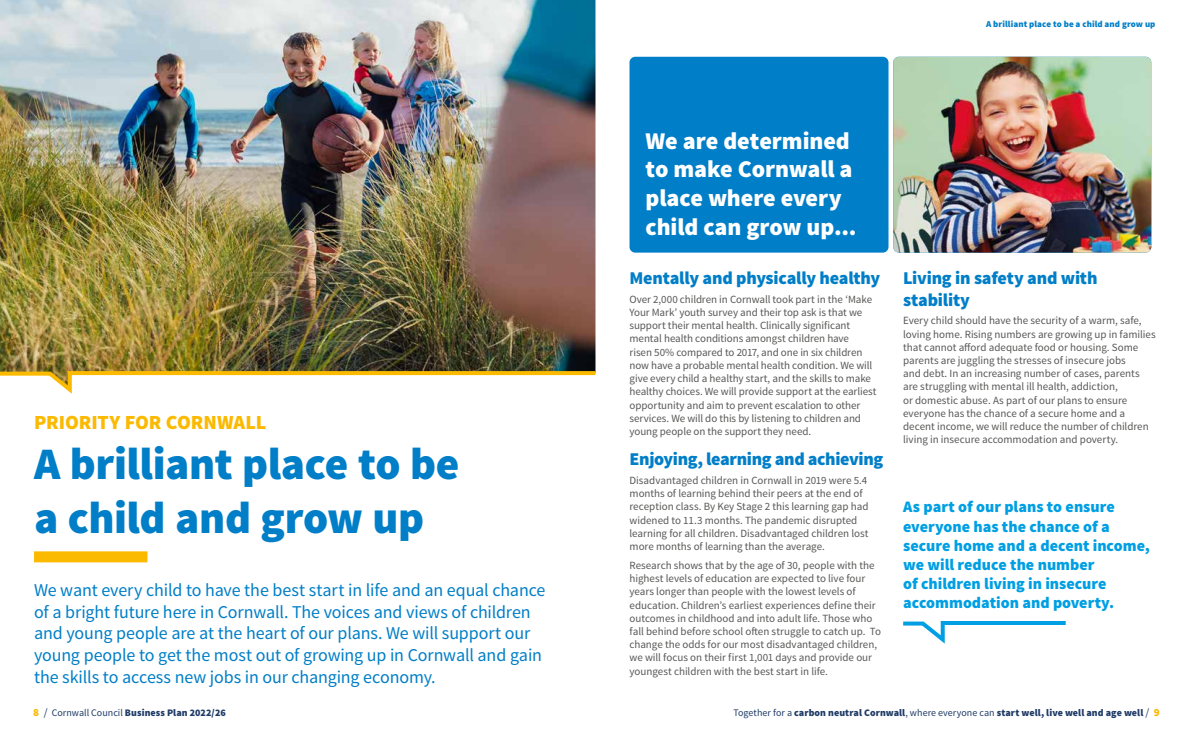
<style>
.page{position:relative;width:1191px;height:738px;background:#fff}
.page>*{position:absolute;margin:0;border:0;box-sizing:border-box;transform-origin:0 0}
.t1{font:900 45px/54px "Source Sans Pro";letter-spacing:-.01em;color:#007ec7}
.t2{font:900 24px/28.8px "Source Sans Pro";letter-spacing:-.005em;color:#fff}
.t3{font:900 20px "Source Sans Pro";color:#fbba00}
.Intro{font:18px/21.6px "Source Sans Pro";letter-spacing:-.01em;color:#007ec7}
.t4{font:900 18px/21.6px "Source Sans Pro";letter-spacing:-.015em;color:#007ec7}
.Q1{font:900 16px/19.2px "Source Sans Pro";color:#009fe3}
.B1{font:11px/13.2px "Source Sans Pro";letter-spacing:-.005em;color:#575756}
.t5{font:900 10px "Source Sans Pro";letter-spacing:.01em;color:#1f3b67}
.t6{font:900 9px "Source Sans Pro";letter-spacing:.01em;color:#007ec7}
.s1{font-size:11px;color:#fbba00}
.s2{font-weight:400;font-size:11px}
.s3{font-weight:400}
</style>
<div class="page">
<img style="left:0;top:0;width:595px;height:369px">
<svg style="left:0;top:369px;width:596px;height:25px"></svg>
<svg style="left:903px;top:621px;width:163px;height:23px"></svg>
<div style="left:629px;top:57px;width:259px;height:195px;background:#007ec7;border-radius:6px"></div>
<img style="left:893px;top:57px;width:258px;height:195px">
<div style="left:34px;top:551px;width:113px;height:11px;background:#fbba00"></div>
<p class="t3" style="left:34px;top:409px;width:234px">PRIORITY FOR CORNWALL</p>
<h1 class="t1" style="left:34px;top:438px;width:427px">A brilliant place to be a child and grow up</h1>
<p class="Intro" style="left:34px;top:579px;width:513px">We want every child to have the best start in life and an equal chance of a bright future here in Cornwall. The voices and views of children and young people are at the heart of our plans. We will support our young people to get the most out of growing up in Cornwall and gain the skills to access new jobs in our changing economy.</p>
<p class="t6" style="left:986px;top:18px;width:171px">A brilliant place to be a child and grow up</p>
<p class="t2" style="left:645px;top:127px;width:212px">We are determined to make Cornwall a place where every child can grow up...</p>
<h2 class="t4" style="left:629px;top:268px;width:252px">Mentally and physically healthy</h2>
<p class="B1" style="left:629px;top:292px;width:249px">Over 2,000 children in Cornwall took part in the ‘Make Your Mark’ youth survey and their top ask is that we support their mental health. Clinically significant mental health conditions amongst children have<br>risen 50% compared to 2017, and one in six children now have a probable mental health condition. We will give every child a healthy start, and the skills to make healthy choices. We will provide support at the earliest opportunity and aim to prevent escalation to other services. We will do this by listening to children and young people on the support they need.</p>
<h2 class="t4" style="left:629px;top:448px;width:255px">Enjoying, learning and achieving</h2>
<p class="B1" style="left:629px;top:473px;width:240px">Disadvantaged children in Cornwall in 2019 were 5.4 months of learning behind their peers at the end of reception class. By Key Stage 2 this learning gap had widened to 11.3 months. The pandemic disrupted learning for all children. Disadvantaged children lost more months of learning than the average.</p>
<p class="B1" style="left:629px;top:558px;width:253px">Research shows that by the age of 30, people with the highest levels of education are expected to live four years longer than people with the lowest levels of education. Children’s earliest experiences define their outcomes in childhood and into adult life. Those who fall behind before school often struggle to catch up. To change the odds for our most disadvantaged children, we will focus on their first 1,001 days and provide our youngest children with the best start in life.</p>
<h2 class="t4" style="left:903px;top:268px;width:196px">Living in safety and with stability</h2>
<p class="B1" style="left:903px;top:314px;width:254px">Every child should have the security of a warm, safe, loving home. Rising numbers are growing up in families that cannot afford adequate food or housing. Some parents are juggling the stresses of insecure jobs<br>and debt. In an increasing number of cases, parents are struggling with mental ill health, addiction,<br>or domestic abuse. As part of our plans to ensure everyone has the chance of a secure home and a decent income, we will reduce the number of children living in insecure accommodation and poverty.</p>
<p class="Q1" style="left:903px;top:497px;width:248px">As part of our plans to ensure everyone has the chance of a secure home and a decent income, we will reduce the number<br>of children living in insecure accommodation and poverty.</p>
<p class="t5" style="left:33px;top:706px;width:194px"><span class="s1">8</span> <span class="s2">/</span> <span class="s3">Cornwall Council</span> Business Plan 2022/26</p>
<p class="t5" style="left:733px;top:706px;width:428px"><span class="s3">Together for a</span> carbon neutral Cornwall<span class="s3">, where everyone can</span> start well, live well and age well <span class="s2">/</span> <span class="s1">9</span></p>
</div>
